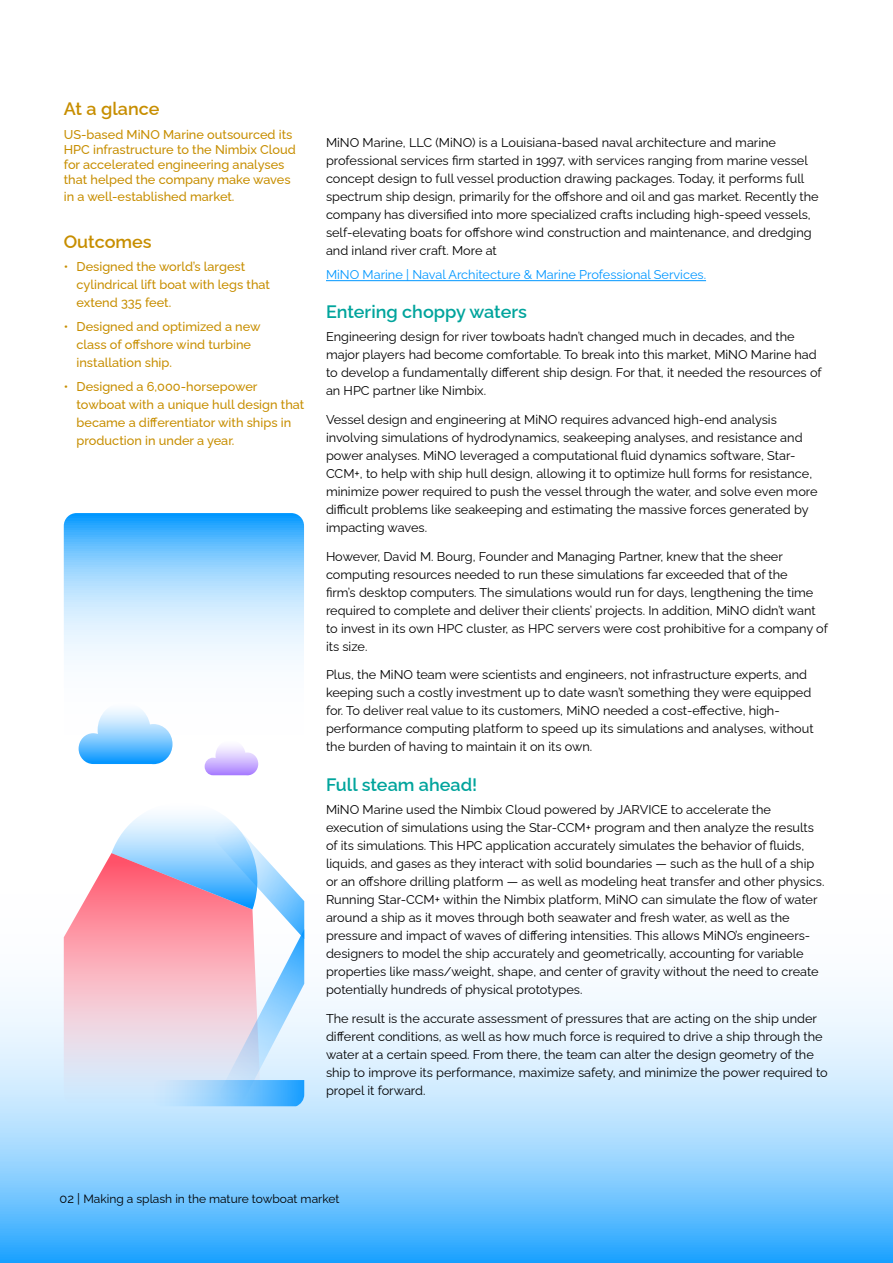
<style>
.page{position:relative;width:893px;height:1263px;background:#fff}
.page>*{position:absolute;margin:0;border:0;box-sizing:border-box;transform-origin:0 0}
.t1{font:600 18px "Raleway";color:#00a49c}
.t2{font:600 18px "Raleway";color:#c78e00}
.t3{font:12.75px/18px "Raleway";color:#000}
.t4{font:500 12.75px/18px "Raleway";color:#c78e00}
.t5{font:12.75px "Raleway";color:#0097ff}
.t6{font:12px "Raleway";color:#000}
.s1{font-size:12.75px}
</style>
<div class="page">
<svg style="left:0;top:901px;width:893px;height:362px"></svg>
<svg style="left:64px;top:513px;width:240px;height:594px"></svg>
<hr style="left:326px;top:280px;width:380px;height:1px;background:#0097ff">
<svg style="left:64px;top:853px;width:48px;height:253px"></svg>
<svg style="left:112px;top:802px;width:192px;height:304px"></svg>
<svg style="left:79px;top:702px;width:94px;height:62px"></svg>
<svg style="left:205px;top:740px;width:53px;height:35px"></svg>
<h1 class="t2" style="left:64px;top:94px;width:97px">At a glance</h1>
<p class="t4" style="left:64px;top:125px;width:234px;line-height:15.3px">US-based MiNO Marine outsourced its HPC infrastructure to the Nimbix Cloud for accelerated engineering analyses that helped the company make waves</p>
<p class="t4" style="left:64px;top:186px;width:172px">in a well-established market.</p>
<h1 class="t2" style="left:64px;top:228px;width:90px">Outcomes</h1>
<p class="t4" style="left:77px;top:256px;width:195px;text-indent:-13px">• Designed the world’s largest cylindrical lift boat with legs that extend 335 feet.</p>
<p class="t4" style="left:77px;top:316px;width:186px;text-indent:-13px">• Designed and optimized a new class of offshore wind turbine installation ship.</p>
<p class="t4" style="left:77px;top:376px;width:229px;text-indent:-13px">• Designed a 6,000-horsepower towboat with a unique hull design that became a differentiator with ships in production in under a year.</p>
<p class="t3" style="left:326px;top:132px;width:494px">MiNO Marine, LLC (MiNO) is a Louisiana-based naval architecture and marine professional services firm started in 1997, with services ranging from marine vessel concept design to full vessel production drawing packages. Today, it performs full spectrum ship design, primarily for the offshore and oil and gas market. Recently the company has diversified into more specialized crafts including high-speed vessels, self-elevating boats for offshore wind construction and maintenance, and dredging and inland river craft. More at</p>
<p class="t5" style="left:326px;top:265px;width:382px">MiNO Marine | Naval Architecture &amp; Marine Professional Services.</p>
<h1 class="t1" style="left:326px;top:298px;width:203px">Entering choppy waters</h1>
<p class="t3" style="left:326px;top:326px;width:497px">Engineering design for river towboats hadn’t changed much in decades, and the major players had become comfortable. To break into this market, MiNO Marine had to develop a fundamentally different ship design. For that, it needed the resources of an HPC partner like Nimbix.</p>
<p class="t3" style="left:326px;top:409px;width:493px">Vessel design and engineering at MiNO requires advanced high-end analysis involving simulations of hydrodynamics, seakeeping analyses, and resistance and power analyses. MiNO leveraged a computational fluid dynamics software, Star-CCM+, to help with ship hull design, allowing it to optimize hull forms for resistance, minimize power required to push the vessel through the water, and solve even more difficult problems like seakeeping and estimating the massive forces generated by impacting waves.</p>
<p class="t3" style="left:326px;top:546px;width:503px">However, David M. Bourg, Founder and Managing Partner, knew that the sheer computing resources needed to run these simulations far exceeded that of the<br>firm’s desktop computers. The simulations would run for days, lengthening the time required to complete and deliver their clients’ projects. In addition, MiNO didn’t want to invest in its own HPC cluster, as HPC servers were cost prohibitive for a company of its size.</p>
<p class="t3" style="left:326px;top:664px;width:489px">Plus, the MiNO team were scientists and engineers, not infrastructure experts, and keeping such a costly investment up to date wasn’t something they were equipped for. To deliver real value to its customers, MiNO needed a cost-effective, high&shy;performance computing platform to speed up its simulations and analyses, without the burden of having to maintain it on its own.</p>
<h1 class="t1" style="left:326px;top:771px;width:153px">Full steam ahead!</h1>
<p class="t3" style="left:326px;top:799px;width:500px">MiNO Marine used the Nimbix Cloud powered by JARVICE to accelerate the execution of simulations using the Star-CCM+ program and then analyze the results of its simulations. This HPC application accurately simulates the behavior of fluids, liquids, and gases as they interact with solid boundaries — such as the hull of a ship or an offshore drilling platform — as well as modeling heat transfer and other physics.<br>Running Star-CCM+ within the Nimbix platform, MiNO can simulate the flow of water around a ship as it moves through both seawater and fresh water, as well as the pressure and impact of waves of differing intensities. This allows MiNO’s engineers&shy;designers to model the ship accurately and geometrically, accounting for variable properties like mass/weight, shape, and center of gravity without the need to create potentially hundreds of physical prototypes.</p>
<p class="t3" style="left:326px;top:1008px;width:503px">The result is the accurate assessment of pressures that are acting on the ship under different conditions, as well as how much force is required to drive a ship through the water at a certain speed. From there, the team can alter the design geometry of the ship to improve its performance, maximize safety, and minimize the power required to propel it forward.</p>
<p class="t6" style="left:60px;top:1189px;width:281px"><span class="s1">02 |</span> Making a splash in the mature towboat market</p>
</div>
